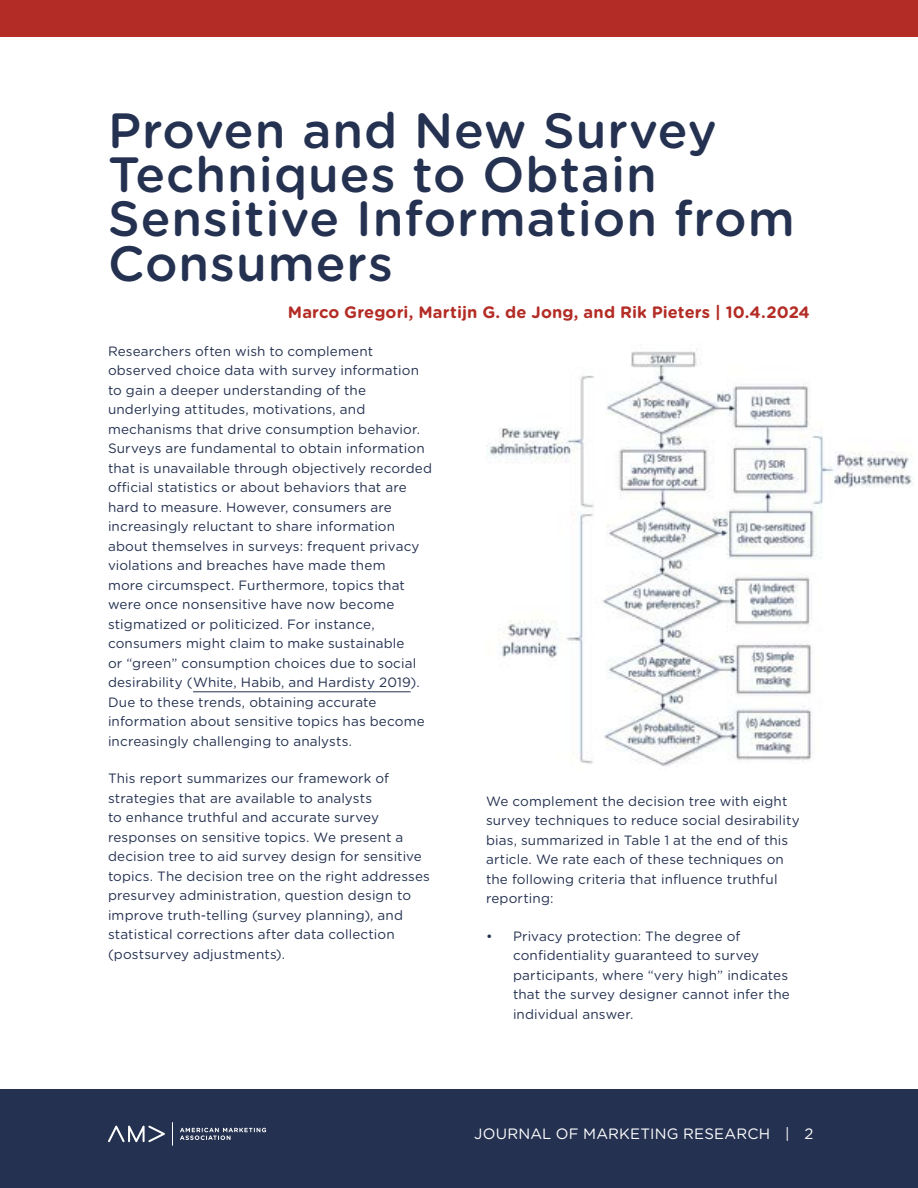
<style>
.page{position:relative;width:918px;height:1188px;background:#fff}
.page>*{position:absolute;margin:0;border:0;box-sizing:border-box;transform-origin:0 0}
.t1{font:500 49.5px/44.4px "Gotham Rounded";letter-spacing:.02em;color:#243150}
.t2{font:700 16.5px "Gotham Rounded";letter-spacing:.005em;color:#b32c25}
.t3{font:15px "Gotham Rounded";letter-spacing:.015em;color:#fff}
.t4{font:13.5px/19.5px "Gotham Rounded";letter-spacing:.01em;color:#243150}
</style>
<div class="page">
<div style="left:0;top:0;width:918px;height:37px;background:#b32c25"></div>
<div style="left:0;top:1089px;width:918px;height:99px;background:#243150"></div>
<svg style="left:108px;top:1125px;width:57px;height:17px"></svg>
<svg style="left:180px;top:1128px;width:86px;height:12px"></svg>
<svg style="left:172px;top:1122px;width:1px;height:24px"></svg>
<hr style="left:193px;top:691px;width:218px;height:1px;background:#243150">
<img style="left:486px;top:351px;width:428px;height:415px">
<h1 class="t1" style="left:108px;top:106px;width:688px">Proven and New Survey<br>Techniques to Obtain<br>Sensitive Information from<br>Consumers</h1>
<p class="t2" style="left:288px;top:300px;width:524px">Marco Gregori, Martijn G. de Jong, and Rik Pieters | 10.4.2024</p>
<p class="t4" style="left:108px;top:341px;width:325px">Researchers often wish to complement observed choice data with survey information to gain a deeper understanding of the underlying attitudes, motivations, and mechanisms that drive consumption behavior.<br>Surveys are fundamental to obtain information that is unavailable through objectively recorded official statistics or about behaviors that are hard to measure. However, consumers are increasingly reluctant to share information about themselves in surveys: frequent privacy violations and breaches have made them<br>more circumspect. Furthermore, topics that were once nonsensitive have now become stigmatized or politicized. For instance, consumers might claim to make sustainable<br>or “green” consumption choices due to social desirability (White, Habib, and Hardisty 2019).<br>Due to these trends, obtaining accurate information about sensitive topics has become increasingly challenging to analysts.</p>
<p class="t4" style="left:108px;top:768px;width:323px">This report summarizes our framework of strategies that are available to analysts<br>to enhance truthful and accurate survey responses on sensitive topics. We present a decision tree to aid survey design for sensitive topics. The decision tree on the right addresses presurvey administration, question design to improve truth-telling (survey planning), and statistical corrections after data collection (postsurvey adjustments).</p>
<p class="t4" style="left:486px;top:791px;width:315px">We complement the decision tree with eight survey techniques to reduce social desirability bias, summarized in Table 1 at the end of this article. We rate each of these techniques on the following criteria that influence truthful reporting:</p>
<p class="t4" style="left:513px;top:925px;width:278px;text-indent:-27px">• Privacy protection: The degree of confidentiality guaranteed to survey participants, where “very high” indicates that the survey designer cannot infer the individual answer.</p>
<p class="t3" style="left:474px;top:1124px;width:341px">JOURNAL OF MARKETING RESEARCH | 2</p>
</div>
